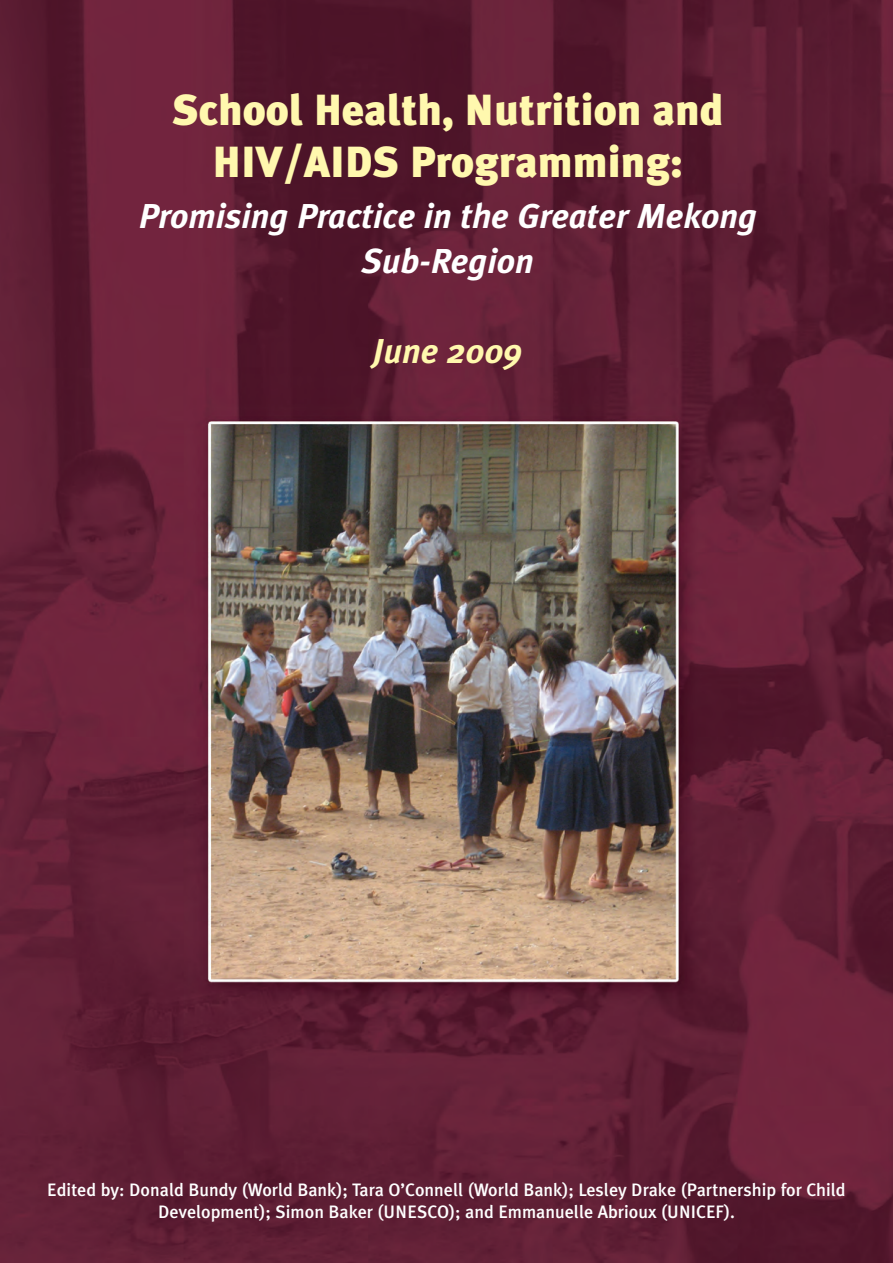
<style>
.page{position:relative;width:893px;height:1263px;background:#fff}
.page>*{position:absolute;margin:0;border:0;box-sizing:border-box;transform-origin:0 0}
.t1{font:900 43.5px/52.5px "Meta Plus";color:#fff8ae;text-align:center}
.t2{font:italic 700 34.5px/45px "Meta Plus";color:#fff;text-align:center}
.t3{font:italic 700 34.5px "Meta Plus";color:#fff8ae}
.t4{font:500 18px/21.6px "Meta Plus";color:#fff;text-align:center}
</style>
<div class="page">
<img style="left:0;top:0;width:893px;height:1263px">
<h1 class="t1" style="left:172px;top:84px;width:553px">School Health, Nutrition and<br>HIV/AIDS Programming:</h1>
<h2 class="t2" style="left:139px;top:194px;width:620px">Promising Practice in the Greater Mekong<br>Sub-Region</h2>
<h2 class="t3" style="left:373px;top:331px;width:151px">June 2009</h2>
<p class="t4" style="left:47px;top:1179px;width:800px">Edited by: Donald Bundy (World Bank); Tara O’Connell (World Bank); Lesley Drake (Partnership for Child<br>Development); Simon Baker (UNESCO); and Emmanuelle Abrioux (UNICEF).</p>
</div>
